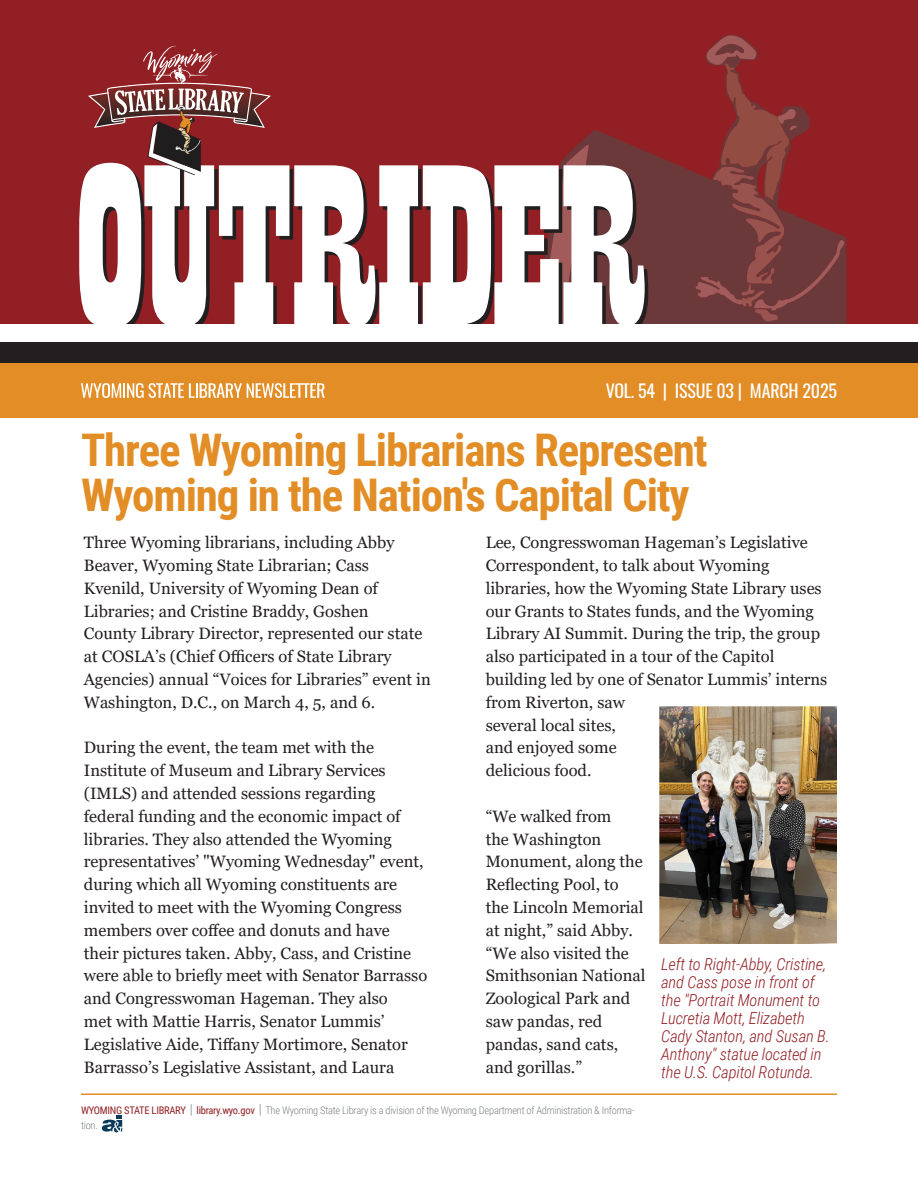
<style>
.page{position:relative;width:918px;height:1188px;background:#fff}
.page>*{position:absolute;margin:0;border:0;box-sizing:border-box;transform-origin:0 0}
.Section_Title{font:700 45px/45px "Roboto Condensed";letter-spacing:-.025em;color:#e28d25}
.Page_Header{font:18px "Oswald";letter-spacing:-.01em;color:#fff}
.t1{font:16.5px/22.8px "Georgia";color:#231f20}
.t2{font:italic 300 16.5px/18px "Roboto Condensed";letter-spacing:-.01em;color:#911f23}
.t3{font:300 10.5px/15.6px "Roboto Condensed";letter-spacing:-.025em;color:#7e8083}
.s1{font-weight:400;color:#911f23}
.s2{font-size:13.5px}
</style>
<div class="page">
<div style="left:0;top:352px;width:918px;height:66px;background:#e28d25"></div>
<div style="left:0;top:342px;width:918px;height:21px;background:#231f20"></div>
<div style="left:1px;top:0;width:917px;height:324px;background:#911f23"></div>
<svg style="left:79px;top:35px;width:767px;height:289px"></svg>
<svg style="left:81px;top:383px;width:244px;height:15px"></svg>
<hr style="left:81px;top:1094px;width:756px;height:1px;background:#e28d25">
<svg style="left:102px;top:1116px;width:20px;height:16px"></svg>
<img style="left:659px;top:706px;width:178px;height:238px">
<p class="Page_Header" style="left:606px;top:375px;width:233px">VOL. 54 | ISSUE 03 | MARCH 2025</p>
<p class="Section_Title" style="left:81px;top:426px;width:628px">Three Wyoming Librarians Represent<br>Wyoming in the Nation's Capital City</p>
<p class="t1" style="left:84px;top:531px;width:348px">Three Wyoming librarians, including Abby Beaver, Wyoming State Librarian; Cass Kvenild, University of Wyoming Dean of Libraries; and Cristine Braddy, Goshen<br>County Library Director, represented our state at COSLA’s (Chief Officers of State Library Agencies) annual “Voices for Libraries” event in Washington, D.C., on March 4, 5, and 6.</p>
<p class="t1" style="left:84px;top:737px;width:345px">During the event, the team met with the Institute of Museum and Library Services (IMLS) and attended sessions regarding federal funding and the economic impact of libraries. They also attended the Wyoming representatives’ "Wyoming Wednesday" event, during which all Wyoming constituents are invited to meet with the Wyoming Congress members over coffee and donuts and have their pictures taken. Abby, Cass, and Cristine were able to briefly meet with Senator Barrasso and Congresswoman Hageman. They also<br>met with Mattie Harris, Senator Lummis’ Legislative Aide, Tiffany Mortimore, Senator Barrasso’s Legislative Assistant, and Laura</p>
<p class="t1" style="left:486px;top:531px;width:343px">Lee, Congresswoman Hageman’s Legislative Correspondent, to talk about Wyoming libraries, how the Wyoming State Library uses our Grants to States funds, and the Wyoming Library AI Summit. During the trip, the group also participated in a tour of the Capitol building led by one of Senator Lummis’ interns from Riverton, saw<br>several local sites,<br>and enjoyed some<br>delicious food.</p>
<p class="t1" style="left:486px;top:805px;width:161px">“We walked from<br>the Washington<br>Monument, along the<br>Reflecting Pool, to the Lincoln Memorial at night,” said Abby. “We also visited the<br>Smithsonian National<br>Zoological Park and saw pandas, red pandas, sand cats, and gorillas.”</p>
<p class="t2" style="left:661px;top:954px;width:170px">Left to Right-Abby, Cristine, and Cass pose in front of the "Portrait Monument to<br>Lucretia Mott, Elizabeth<br>Cady Stanton, and Susan B.<br>Anthony" statue located in the U.S. Capitol Rotunda.</p>
<p class="t3" style="left:81px;top:1102px;width:555px"><span class="s1">WYOMING STATE LIBRARY</span> <span class="s2">|</span> <span class="s1">library.wyo.gov</span> <span class="s2">|</span> The Wyoming State Library is a division of the Wyoming Department of Administration &amp; Informa&shy;tion.</p>
</div>
